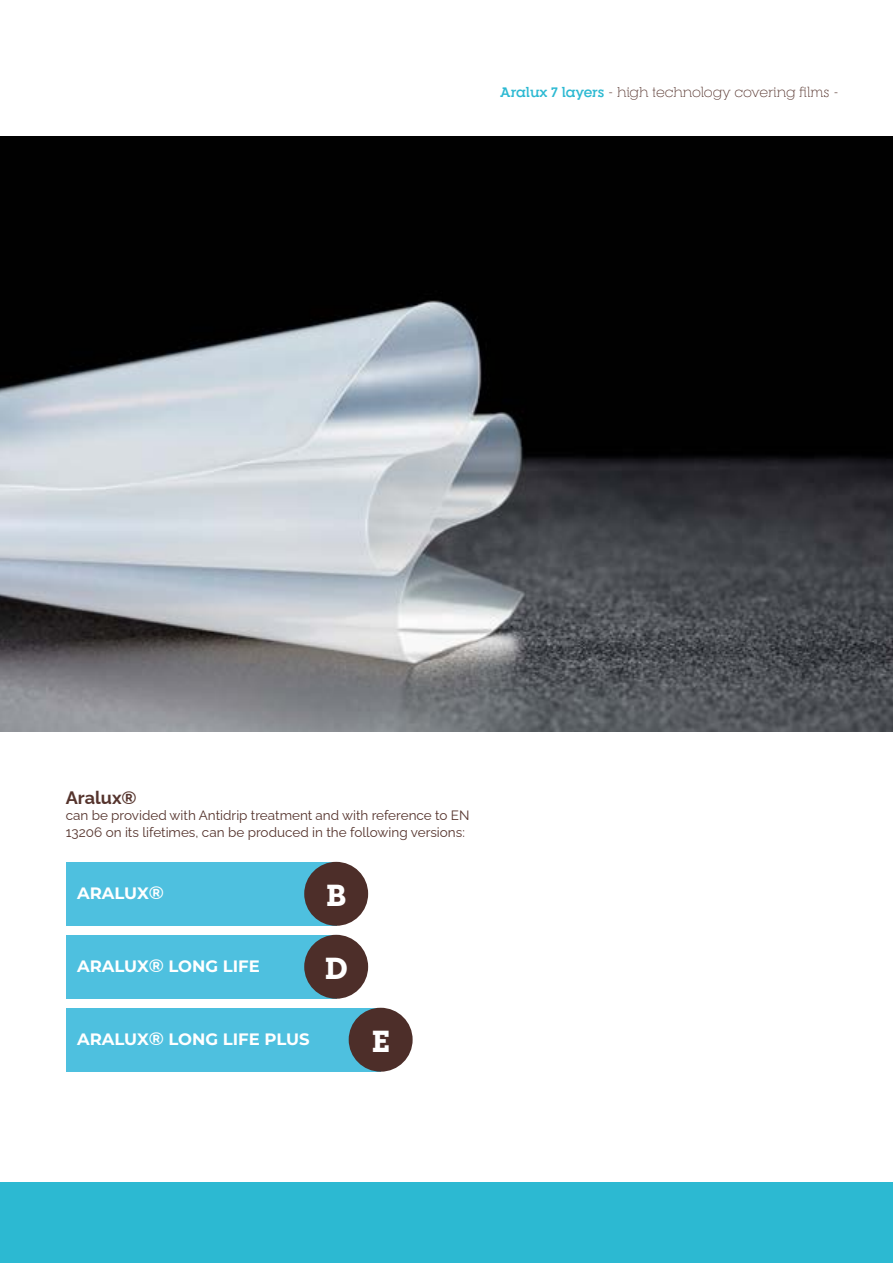
<style>
.page{position:relative;width:893px;height:1263px;background:#fff}
.page>*{position:absolute;margin:0;border:0;box-sizing:border-box;transform-origin:0 0}
.t1{font:800 30px "RNS Camelia";color:#fff}
.t2{font:700 18px "Raleway";color:#55342d}
.t3{font:700 16.5px "Montserrat";color:#fff}
.t4{font:13.5px/16.2px "Raleway";color:#55342d}
.t5{font:300 13.5px "RNS Camelia";color:#55342d}
.s1{font-weight:700;color:#2cb9d2}
.s2{font-family:"Raleway";font-size:18px}
</style>
<div class="page">
<div style="left:0;top:1182px;width:893px;height:81px;background:#2cb9d2"></div>
<img style="left:0;top:136px;width:893px;height:595px">
<div style="left:66px;top:862px;width:270px;height:64px;background:#4ec0df"></div>
<div style="left:66px;top:935px;width:270px;height:64px;background:#4ec0df"></div>
<div style="left:66px;top:1008px;width:315px;height:64px;background:#4ec0df"></div>
<div style="left:304px;top:862px;width:64px;height:64px;background:#4d2e29;border-radius:50%"></div>
<div style="left:304px;top:935px;width:64px;height:64px;background:#4d2e29;border-radius:50%"></div>
<div style="left:349px;top:1008px;width:64px;height:64px;background:#4d2e29;border-radius:50%"></div>
<p class="t5" style="left:500px;top:84px;width:340px"><span class="s1">Aralux 7 layers</span> - high technology covering films -</p>
<h2 class="t2" style="left:66px;top:783px;width:72px">Aralux®</h2>
<p class="t4" style="left:66px;top:806px;width:405px">can be provided with Antidrip treatment and with reference to EN<br>13206 on its lifetimes, can be produced in the following versions:</p>
<p class="t3" style="left:77px;top:882px;width:88px">ARALUX<span class="s2">®</span></p>
<h1 class="t1" style="left:326px;top:876px;width:22px">B</h1>
<p class="t3" style="left:77px;top:955px;width:184px">ARALUX<span class="s2">®</span> LONG LIFE</p>
<h1 class="t1" style="left:324px;top:949px;width:25px">D</h1>
<p class="t3" style="left:77px;top:1028px;width:234px">ARALUX<span class="s2">®</span> LONG LIFE PLUS</p>
<h1 class="t1" style="left:371px;top:1022px;width:20px">E</h1>
</div>
